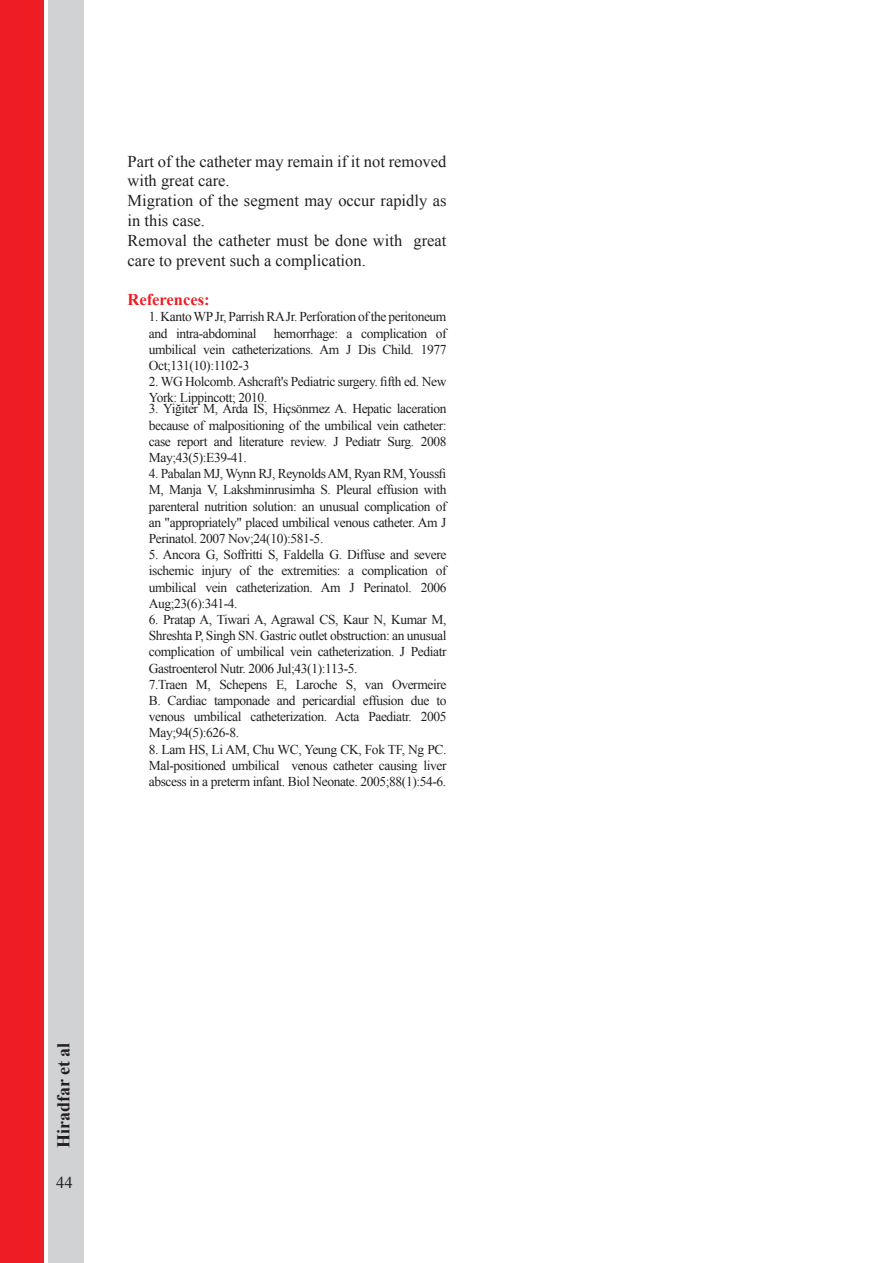
<style>
.page{position:relative;width:893px;height:1263px;background:#fff}
.page>*{position:absolute;margin:0;border:0;box-sizing:border-box;transform-origin:0 0}
.t1{font:700 18px "Times New Roman";color:#231f20}
.t2{font:16.5px/19.8px "Times New Roman";color:#231f20}
.t3{font:700 16.5px "Times New Roman";color:#ee1d23}
.t4{font:13.5px/16.2px "Times New Roman";letter-spacing:-.03em;color:#231f20;text-align:justify}
</style>
<div class="page">
<div style="left:37px;top:0;width:47px;height:1263px;background:#d1d2d4"></div>
<div style="left:0;top:0;width:47px;height:1263px;background:#ee1d23"></div>
<hr style="left:44px;top:0;width:3px;height:1263px;background:#fff">
<p class="t2" style="left:128px;top:151px;width:320px">Part of the catheter may remain if it not removed with great care.</p>
<p class="t2" style="left:128px;top:191px;width:320px">Migration of the segment may occur rapidly as in this case.</p>
<p class="t2" style="left:128px;top:230px;width:320px">Removal the catheter must be done with great care to prevent such a complication.</p>
<p class="t3" style="left:128px;top:288px;width:84px">References:</p>
<p class="t4" style="left:149px;top:309px;width:299px">1. Kanto WP Jr, Parrish RA Jr. Perforation of the peritoneum and intra-abdominal</p>
<p class="t4" style="left:149px;top:325px;width:299px;text-indent:125px">hemorrhage: a complication of umbilical vein catheterizations. Am J Dis Child. 1977<br>Oct;131(10):1102-3</p>
<p class="t4" style="left:149px;top:373px;width:299px">2. WG Holcomb. Ashcraft's Pediatric surgery. fifth ed. New<br>York: Lippincott; 2010.</p>
<p class="t4" style="left:149px;top:400px;width:299px">3. Yiğiter M, Arda IS, Hiçsönmez A. Hepatic laceration because of malpositioning of the umbilical vein catheter: case report and literature review. J Pediatr Surg. 2008<br>May;43(5):E39-41.</p>
<p class="t4" style="left:149px;top:465px;width:299px">4. Pabalan MJ, Wynn RJ, Reynolds AM, Ryan RM, Youssfi M, Manja V, Lakshminrusimha S. Pleural effusion with parenteral nutrition solution: an unusual complication of an "appropriately" placed umbilical venous catheter. Am J Perinatol. 2007 Nov;24(10):581-5.</p>
<p class="t4" style="left:149px;top:546px;width:299px">5. Ancora G, Soffritti S, Faldella G. Diffuse and severe ischemic injury of the extremities: a complication of umbilical vein catheterization. Am J Perinatol. 2006<br>Aug;23(6):341-4.</p>
<p class="t4" style="left:149px;top:611px;width:299px">6. Pratap A, Tiwari A, Agrawal CS, Kaur N, Kumar M, Shreshta P, Singh SN. Gastric outlet obstruction: an unusual complication of umbilical vein catheterization. J Pediatr Gastroenterol Nutr. 2006 Jul;43(1):113-5.</p>
<p class="t4" style="left:149px;top:676px;width:299px">7.Traen M, Schepens E, Laroche S, van Overmeire B. Cardiac tamponade and pericardial effusion due to venous umbilical catheterization. Acta Paediatr. 2005<br>May;94(5):626-8.</p>
<p class="t4" style="left:149px;top:741px;width:299px">8. Lam HS, Li AM, Chu WC, Yeung CK, Fok TF, Ng PC.<br>Mal-positioned umbilical venous catheter causing liver abscess in a preterm infant. Biol Neonate. 2005;88(1):54-6.</p>
<p class="t1" style="left:51px;top:1148px;width:107px;rotate:-90deg">Hiradfar et al</p>
<p class="t2" style="left:56px;top:1172px;width:18px">44</p>
</div>
